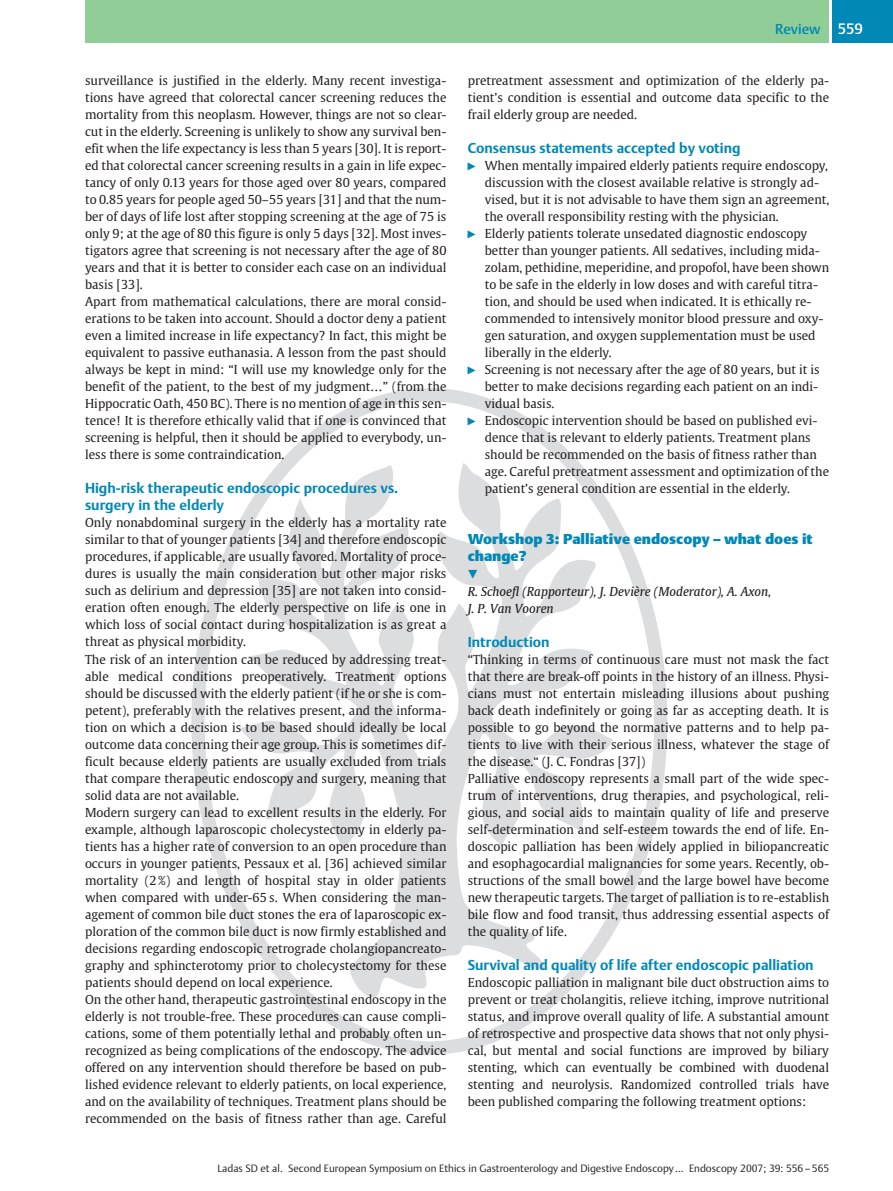
<style>
.page{position:relative;width:893px;height:1191px;background:#fff}
.page>*{position:absolute;margin:0;border:0;box-sizing:border-box;transform-origin:0 0}
.t1{font:14.25px/17px "Adv PS.AT57016 T";color:#0088b6}
.t2{font:14.25px/17px "Adv PS.AT57018 T";color:#0088b6}
.t3{font:14.25px "Adv PS.AT57014 T";color:#0088b6}
.t4{font:12.3px/17px "Adv PS THGULREG";color:#231f20}
.t5{font:12.3px/17px "Adv PS THGULITA";color:#231f20}
.t6{font:11.25px "Adv Pi 3";color:#0088b6;scale:.9 1}
.t7{font:10.5px "Adv PS.AT57012 T";color:#231f20}
.s1{font-size:15px;color:#fff}
.s2{font-family:"Adv Pi 3";font-size:10.2px;color:#0088b6}
</style>
<div class="page">
<svg style="left:191px;top:388px;width:476px;height:666px"></svg>
<div style="left:85px;top:0;width:744px;height:43px;background:#90cd97"></div>
<div style="left:829px;top:0;width:64px;height:43px;background:#0088b6"></div>
<hr style="left:829px;top:0;width:2px;height:43px;background:#fff">
<p class="t4" style="left:85px;top:73px;width:363px">surveillance is justified in the elderly. Many recent investiga&shy;tions have agreed that colorectal cancer screening reduces the mortality from this neoplasm. However, things are not so clear&shy;cut in the elderly. Screening is unlikely to show any survival ben&shy;efit when the life expectancy is less than 5 years [30]. It is report&shy;ed that colorectal cancer screening results in a gain in life expec&shy;tancy of only 0.13 years for those aged over 80 years, compared to 0.85 years for people aged 50–55 years [31] and that the num&shy;ber of days of life lost after stopping screening at the age of 75 is only 9; at the age of 80 this figure is only 5 days [32]. Most inves&shy;tigators agree that screening is not necessary after the age of 80 years and that it is better to consider each case on an individual basis [33].<br>Apart from mathematical calculations, there are moral consid&shy;erations to be taken into account. Should a doctor deny a patient even a limited increase in life expectancy? In fact, this might be equivalent to passive euthanasia. A lesson from the past should always be kept in mind: “I will use my knowledge only for the benefit of the patient, to the best of my judgment…” (from the Hippocratic Oath, 450 BC). There is no mention of age in this sen&shy;tence! It is therefore ethically valid that if one is convinced that screening is helpful, then it should be applied to everybody, un&shy;less there is some contraindication.</p>
<p class="t1" style="left:85px;top:481px;width:315px">High-risk therapeutic endoscopic procedures vs. surgery in the elderly</p>
<p class="t4" style="left:85px;top:515px;width:363px">Only nonabdominal surgery in the elderly has a mortality rate similar to that of younger patients [34] and therefore endoscopic procedures, if applicable, are usually favored. Mortality of proce&shy;dures is usually the main consideration but other major risks such as delirium and depression [35] are not taken into consid&shy;eration often enough. The elderly perspective on life is one in which loss of social contact during hospitalization is as great a threat as physical morbidity.<br>The risk of an intervention can be reduced by addressing treat&shy;able medical conditions preoperatively. Treatment options should be discussed with the elderly patient (if he or she is com&shy;petent), preferably with the relatives present, and the informa&shy;tion on which a decision is to be based should ideally be local outcome data concerning their age group. This is sometimes dif&shy;ficult because elderly patients are usually excluded from trials that compare therapeutic endoscopy and surgery, meaning that solid data are not available.<br>Modern surgery can lead to excellent results in the elderly. For example, although laparoscopic cholecystectomy in elderly pa&shy;tients has a higher rate of conversion to an open procedure than occurs in younger patients, Pessaux et al. [36] achieved similar mortality (2%) and length of hospital stay in older patients when compared with under-65 s. When considering the man&shy;agement of common bile duct stones the era of laparoscopic ex&shy;ploration of the common bile duct is now firmly established and decisions regarding endoscopic retrograde cholangiopancreato&shy;graphy and sphincterotomy prior to cholecystectomy for these patients should depend on local experience.<br>On the other hand, therapeutic gastrointestinal endoscopy in the elderly is not trouble-free. These procedures can cause compli&shy;cations, some of them potentially lethal and probably often un&shy;recognized as being complications of the endoscopy. The advice offered on any intervention should therefore be based on pub&shy;lished evidence relevant to elderly patients, on local experience, and on the availability of techniques. Treatment plans should be recommended on the basis of fitness rather than age. Careful</p>
<p class="t3" style="left:775px;top:23px;width:89px">Review <span class="s1">559</span></p>
<p class="t4" style="left:468px;top:73px;width:363px;text-align:justify">pretreatment assessment and optimization of the elderly pa&shy;tient’s condition is essential and outcome data specific to the frail elderly group are needed.</p>
<p class="t1" style="left:468px;top:141px;width:274px">Consensus statements accepted by voting</p>
<p class="t4" style="left:467px;top:158px;width:363px"><span class="s2">"</span> When mentally impaired elderly patients require endoscopy,</p>
<p class="t4" style="left:485px;top:175px;width:336px">discussion with the closest available relative is strongly ad-</p>
<p class="t4" style="left:485px;top:192px;width:346px">vised, but it is not advisable to have them sign an agreement,</p>
<p class="t4" style="left:485px;top:209px;width:296px">the overall responsibility resting with the physician.</p>
<p class="t4" style="left:467px;top:226px;width:342px"><span class="s2">"</span> Elderly patients tolerate unsedated diagnostic endoscopy</p>
<p class="t4" style="left:485px;top:243px;width:336px">better than younger patients. All sedatives, including mida-</p>
<p class="t4" style="left:485px;top:260px;width:346px">zolam, pethidine, meperidine, and propofol, have been shown</p>
<p class="t4" style="left:485px;top:277px;width:335px">to be safe in the elderly in low doses and with careful titra-</p>
<p class="t4" style="left:485px;top:294px;width:328px">tion, and should be used when indicated. It is ethically re-</p>
<p class="t4" style="left:485px;top:311px;width:340px">commended to intensively monitor blood pressure and oxy-</p>
<p class="t4" style="left:485px;top:328px;width:332px">gen saturation, and oxygen supplementation must be used</p>
<p class="t4" style="left:485px;top:345px;width:129px">liberally in the elderly.</p>
<p class="t4" style="left:467px;top:362px;width:355px"><span class="s2">"</span> Screening is not necessary after the age of 80 years, but it is</p>
<p class="t4" style="left:485px;top:379px;width:335px">better to make decisions regarding each patient on an indi-</p>
<p class="t4" style="left:485px;top:396px;width:71px">vidual basis.</p>
<p class="t4" style="left:467px;top:413px;width:352px"><span class="s2">"</span> Endoscopic intervention should be based on published evi-</p>
<p class="t4" style="left:485px;top:430px;width:327px">dence that is relevant to elderly patients. Treatment plans</p>
<p class="t4" style="left:485px;top:447px;width:334px">should be recommended on the basis of fitness rather than</p>
<p class="t4" style="left:485px;top:464px;width:346px">age. Careful pretreatment assessment and optimization of the</p>
<p class="t4" style="left:485px;top:481px;width:307px">patient’s general condition are essential in the elderly.</p>
<p class="t2" style="left:468px;top:532px;width:347px">Workshop 3: Palliative endoscopy – what does it change?</p>
<p class="t6" style="left:468px;top:566px;width:13px">!</p>
<p class="t5" style="left:468px;top:583px;width:305px">R. Schoefl (Rapporteur), J. Devi-re (Moderator), A. Axon,<br>J. P. Van Vooren</p>
<p class="t1" style="left:468px;top:634px;width:83px">Introduction</p>
<p class="t4" style="left:468px;top:651px;width:363px">“Thinking in terms of continuous care must not mask the fact that there are break-off points in the history of an illness. Physi&shy;cians must not entertain misleading illusions about pushing back death indefinitely or going as far as accepting death. It is possible to go beyond the normative patterns and to help pa&shy;tients to live with their serious illness, whatever the stage of the disease.“ (J. C. Fondras [37])<br>Palliative endoscopy represents a small part of the wide spec&shy;trum of interventions, drug therapies, and psychological, reli&shy;gious, and social aids to maintain quality of life and preserve self-determination and self-esteem towards the end of life. En&shy;doscopic palliation has been widely applied in biliopancreatic and esophagocardial malignancies for some years. Recently, ob&shy;structions of the small bowel and the large bowel have become new therapeutic targets. The target of palliation is to re-establish bile flow and food transit, thus addressing essential aspects of the quality of life.</p>
<p class="t1" style="left:468px;top:957px;width:347px">Survival and quality of life after endoscopic palliation</p>
<p class="t4" style="left:468px;top:974px;width:363px;text-align:justify">Endoscopic palliation in malignant bile duct obstruction aims to prevent or treat cholangitis, relieve itching, improve nutritional status, and improve overall quality of life. A substantial amount of retrospective and prospective data shows that not only physi&shy;cal, but mental and social functions are improved by biliary stenting, which can eventually be combined with duodenal stenting and neurolysis. Randomized controlled trials have been published comparing the following treatment options:</p>
<p class="t7" style="left:218px;top:1163px;width:613px">Ladas SD et al. Second European Symposium on Ethics in Gastroenterology and Digestive Endoscopy… Endoscopy 2007; 39: 556 – 565</p>
</div>
